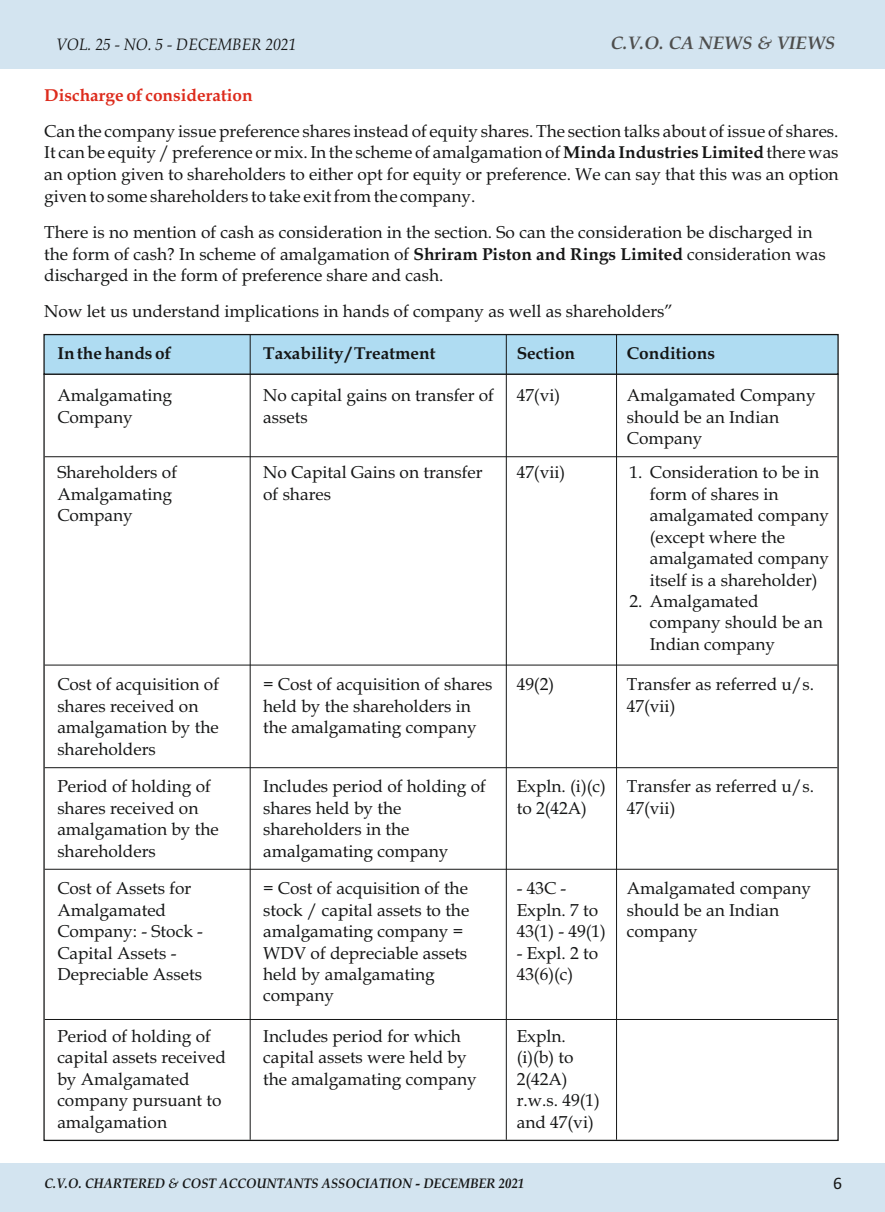
<style>
.page{position:relative;width:885px;height:1212px;background:#fff}
.page>*{position:absolute;margin:0;border:0;box-sizing:border-box;transform-origin:0 0}
.t1{font:italic 700 18.15px "Book Antiqua";color:#4e4e4d}
.t2{font:17.55px "Calibri";color:#151616}
.t3{font:17.25px/21.5px "Book Antiqua";color:#151616}
.t4{font:700 17.25px "Book Antiqua";color:#151616}
.t5{font:700 17.25px "Book Antiqua";color:#dd2b1c}
.t6{font:italic 16.5px "Book Antiqua";color:#151616;scale:.94 1}
.t7{font:italic 700 13.8px "Book Antiqua";color:#151616;scale:.92 1}
.s1{font-weight:700}
</style>
<div class="page">
<div style="left:43px;top:373px;width:795px;height:768px;background:#fff;border:1px solid #151616"></div>
<div style="left:43px;top:334px;width:795px;height:41px;background:#afdcf2;border:1px solid #151616"></div>
<div style="left:0;top:0;width:884px;height:68px;background:#d3e4f0"></div>
<div style="left:0;top:1163px;width:884px;height:49px;background:#d3e4f0"></div>
<hr style="left:250px;top:335px;width:1px;height:805px;background:#151616">
<hr style="left:506px;top:335px;width:1px;height:805px;background:#151616">
<hr style="left:616px;top:335px;width:1px;height:805px;background:#151616">
<hr style="left:45px;top:456px;width:792px;height:1px;background:#151616">
<hr style="left:45px;top:665px;width:792px;height:1px;background:#151616">
<hr style="left:45px;top:767px;width:792px;height:1px;background:#151616">
<hr style="left:45px;top:869px;width:792px;height:1px;background:#151616">
<hr style="left:45px;top:1019px;width:792px;height:1px;background:#151616">
<p class="t6" style="left:56px;top:38px;width:257px">VOL. 25 - NO. 5 - DECEMBER 2021</p>
<p class="t1" style="left:610px;top:35px;width:226px">C.V.O. CA NEWS &amp; VIEWS</p>
<p class="t5" style="left:44px;top:88px;width:210px">Discharge of consideration</p>
<p class="t3" style="left:44px;top:122px;width:795px;text-align:justify">Can the company issue preference shares instead of equity shares. The section talks about of issue of shares.<br>It can be equity / preference or mix. In the scheme of amalgamation of <span class="s1">Minda Industries Limited</span> there was an option given to shareholders to either opt for equity or preference. We can say that this was an option given to some shareholders to take exit from the company.</p>
<p class="t3" style="left:44px;top:223px;width:782px">There is no mention of cash as consideration in the section. So can the consideration be discharged in the form of cash? In scheme of amalgamation of <span class="s1">Shriram Piston and Rings Limited</span> consideration was discharged in the form of preference share and cash.</p>
<p class="t3" style="left:44px;top:303px;width:630px">Now let us understand implications in hands of company as well as shareholders”</p>
<p class="t4" style="left:57px;top:347px;width:116px">In the hands of</p>
<p class="t4" style="left:263px;top:347px;width:174px">Taxability / Treatment</p>
<p class="t4" style="left:516px;top:347px;width:60px">Section</p>
<p class="t4" style="left:626px;top:347px;width:90px">Conditions</p>
<p class="t3" style="left:57px;top:386px;width:116px">Amalgamating<br>Company</p>
<p class="t3" style="left:263px;top:386px;width:232px">No capital gains on transfer of assets</p>
<p class="t3" style="left:516px;top:386px;width:45px">47(vi)</p>
<p class="t3" style="left:626px;top:386px;width:190px">Amalgamated Company should be an Indian<br>Company</p>
<p class="t3" style="left:57px;top:464px;width:121px">Shareholders of<br>Amalgamating<br>Company</p>
<p class="t3" style="left:263px;top:464px;width:221px">No Capital Gains on transfer of shares</p>
<p class="t3" style="left:516px;top:464px;width:50px">47(vii)</p>
<p class="t3" style="left:649px;top:464px;width:181px;text-indent:-20px">1. Consideration to be in form of shares in amalgamated company (except where the amalgamated company itself is a shareholder)</p>
<p class="t3" style="left:649px;top:592px;width:175px;text-indent:-20px">2. Amalgamated company should be an<br>Indian company</p>
<p class="t3" style="left:57px;top:676px;width:163px">Cost of acquisition of shares received on amalgamation by the shareholders</p>
<p class="t3" style="left:263px;top:676px;width:231px">= Cost of acquisition of shares held by the shareholders in the amalgamating company</p>
<p class="t3" style="left:516px;top:676px;width:39px">49(2)</p>
<p class="t3" style="left:626px;top:676px;width:189px">Transfer as referred u/s.<br>47(vii)</p>
<p class="t3" style="left:57px;top:778px;width:163px">Period of holding of shares received on amalgamation by the shareholders</p>
<p class="t3" style="left:263px;top:778px;width:224px">Includes period of holding of shares held by the shareholders in the amalgamating company</p>
<p class="t3" style="left:516px;top:778px;width:91px">Expln. (i)(c) to 2(42A)</p>
<p class="t3" style="left:626px;top:778px;width:189px">Transfer as referred u/s.<br>47(vii)</p>
<p class="t3" style="left:57px;top:880px;width:147px">Cost of Assets for<br>Amalgamated<br>Company: - Stock -<br>Capital Assets -<br>Depreciable Assets</p>
<p class="t3" style="left:263px;top:880px;width:207px">= Cost of acquisition of the stock / capital assets to the amalgamating company =<br>WDV of depreciable assets held by amalgamating company</p>
<p class="t3" style="left:516px;top:880px;width:91px">- 43C -<br>Expln. 7 to<br>43(1) - 49(1)</p>
<p class="t3" style="left:626px;top:880px;width:186px">Amalgamated company should be an Indian company</p>
<p class="t3" style="left:516px;top:944px;width:83px">- Expl. 2 to<br>43(6)(c)</p>
<p class="t3" style="left:57px;top:1027px;width:170px">Period of holding of capital assets received by Amalgamated company pursuant to amalgamation</p>
<p class="t3" style="left:263px;top:1027px;width:215px">Includes period for which capital assets were held by the amalgamating company</p>
<p class="t3" style="left:516px;top:1027px;width:85px">Expln. (i)(b) to<br>2(42A) r.w.s. 49(1) and 47(vi)</p>
<p class="t7" style="left:44px;top:1177px;width:523px">C.V.O. CHARTERED &amp; COST ACCOUNTANTS ASSOCIATION - DECEMBER 2021</p>
<p class="t2" style="left:833px;top:1176px;width:10px">6</p>
</div>
